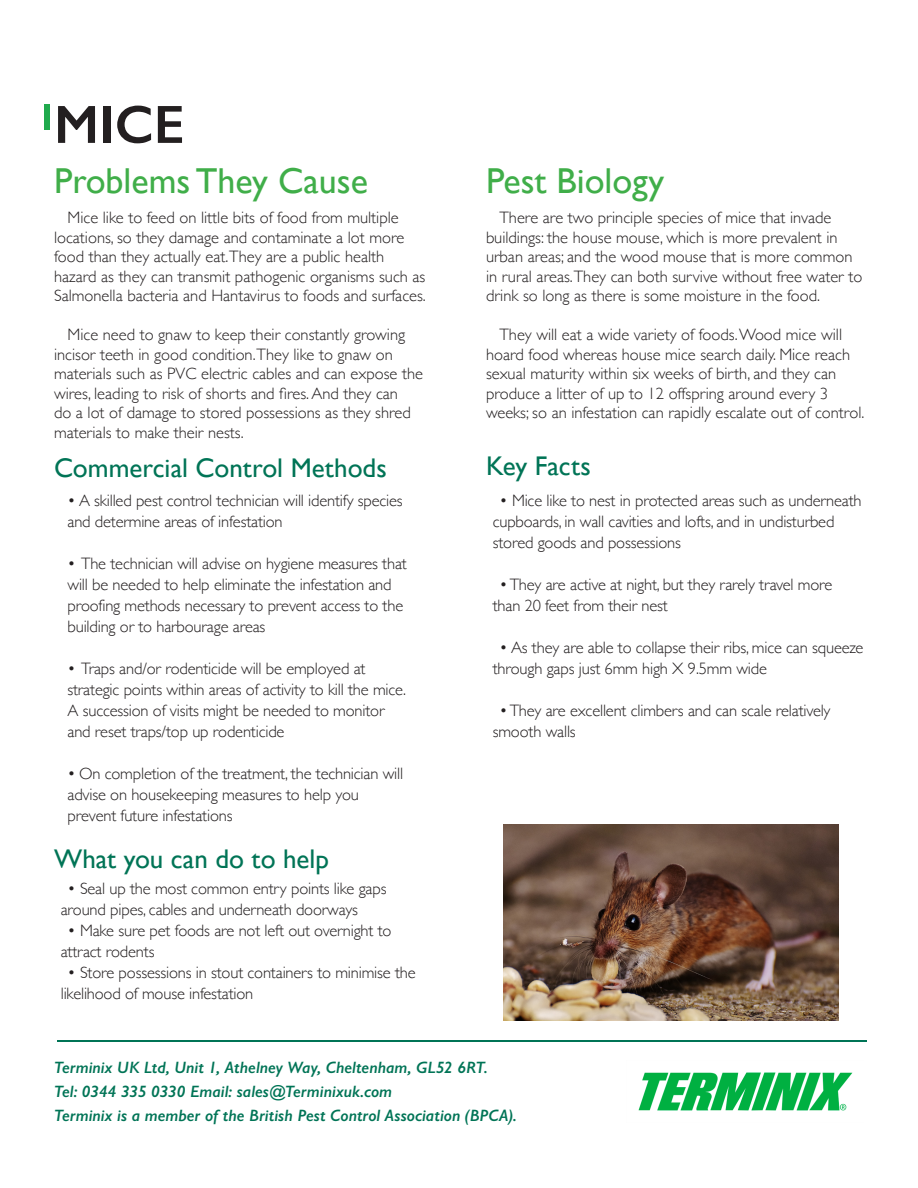
<style>
.page{position:relative;width:918px;height:1188px;background:#fff}
.page>*{position:absolute;margin:0;border:0;box-sizing:border-box;transform-origin:0 0}
.Heading{font:600 54px "Gill Sans";color:#231f20}
.Sub_Heading{font:36px "Gill Sans";color:#40ae49}
.Sub_Heading_2{font:27px "Gill Sans";color:#007456}
.Listing_Style{font:300 16.5px/21px "Gill Sans";letter-spacing:-.01em;color:#231f20}
.Body{font:300 16.5px/19.5px "Gill Sans";color:#231f20}
.t1{font:italic 600 16.5px/24px "Gill Sans";color:#007456}
</style>
<div class="page">
<div style="left:44px;top:104px;width:5px;height:26px;background:#20aa4d"></div>
<img style="left:638px;top:1072px;width:215px;height:39px">
<img style="left:503px;top:824px;width:336px;height:196px">
<hr style="left:57px;top:1040px;width:810px;height:2px;background:#007456">
<p class="Heading" style="left:54px;top:92px;width:132px">MICE</p>
<p class="Sub_Heading" style="left:54px;top:160px;width:315px">Problems They Cause</p>
<p class="Body" style="left:54px;top:207px;width:373px;text-indent:13px">Mice like to feed on little bits of food from multiple locations, so they damage and contaminate a lot more food than they actually eat.They are a public health hazard as they can transmit pathogenic organisms such as Salmonella bacteria and Hantavirus to foods and surfaces.</p>
<p class="Body" style="left:54px;top:324px;width:371px;text-indent:13px">Mice need to gnaw to keep their constantly growing incisor teeth in good condition.They like to gnaw on materials such as PVC electric cables and can expose the wires, leading to risk of shorts and fires. And they can<br>do a lot of damage to stored possessions as they shred materials to make their nests.</p>
<p class="Sub_Heading_2" style="left:54px;top:452px;width:334px">Commercial Control Methods</p>
<p class="Listing_Style" style="left:67px;top:489px;width:337px">• A skilled pest control technician will identify species and determine areas of infestation</p>
<p class="Listing_Style" style="left:67px;top:552px;width:341px">• The technician will advise on hygiene measures that will be needed to help eliminate the infestation and proofing methods necessary to prevent access to the building or to harbourage areas</p>
<p class="Listing_Style" style="left:67px;top:657px;width:340px">• Traps and/or rodenticide will be employed at strategic points within areas of activity to kill the mice.<br>A succession of visits might be needed to monitor and reset traps/top up rodenticide</p>
<p class="Listing_Style" style="left:67px;top:762px;width:337px">• On completion of the treatment, the technician will advise on housekeeping measures to help you prevent future infestations</p>
<p class="Sub_Heading_2" style="left:54px;top:843px;width:277px">What you can do to help</p>
<p class="Listing_Style" style="left:61px;top:877px;width:327px;text-indent:7px">• Seal up the most common entry points like gaps around pipes, cables and underneath doorways</p>
<p class="Listing_Style" style="left:61px;top:919px;width:332px;text-indent:7px">• Make sure pet foods are not left out overnight to attract rodents</p>
<p class="Listing_Style" style="left:61px;top:961px;width:356px;text-indent:7px">• Store possessions in stout containers to minimise the likelihood of mouse infestation</p>
<p class="Sub_Heading" style="left:486px;top:160px;width:180px">Pest Biology</p>
<p class="Body" style="left:486px;top:207px;width:378px;text-indent:13px">There are two principle species of mice that invade buildings: the house mouse, which is more prevalent in urban areas; and the wood mouse that is more common in rural areas.They can both survive without free water to drink so long as there is some moisture in the food.</p>
<p class="Body" style="left:486px;top:324px;width:380px;text-indent:13px">They will eat a wide variety of foods. Wood mice will hoard food whereas house mice search daily. Mice reach sexual maturity within six weeks of birth, and they can produce a litter of up to 12 offspring around every 3 weeks; so an infestation can rapidly escalate out of control.</p>
<p class="Sub_Heading_2" style="left:486px;top:450px;width:106px">Key Facts</p>
<p class="Listing_Style" style="left:493px;top:489px;width:370px;text-indent:7px">• Mice like to nest in protected areas such as underneath cupboards, in wall cavities and lofts, and in undisturbed stored goods and possessions</p>
<p class="Listing_Style" style="left:493px;top:573px;width:341px;text-indent:7px">• They are active at night, but they rarely travel more than 20 feet from their nest</p>
<p class="Listing_Style" style="left:493px;top:636px;width:372px;text-indent:7px">• As they are able to collapse their ribs, mice can squeeze through gaps just 6mm high X 9.5mm wide</p>
<p class="Listing_Style" style="left:493px;top:699px;width:339px;text-indent:7px">• They are excellent climbers and can scale relatively smooth walls</p>
<p class="t1" style="left:54px;top:1055px;width:464px">Terminix UK Ltd, Unit 1, Athelney Way, Cheltenham, GL52 6RT.<br>Tel: 0344 335 0330 Email: sales@Terminixuk.com<br>Terminix is a member of the British Pest Control Association (BPCA).</p>
</div>
